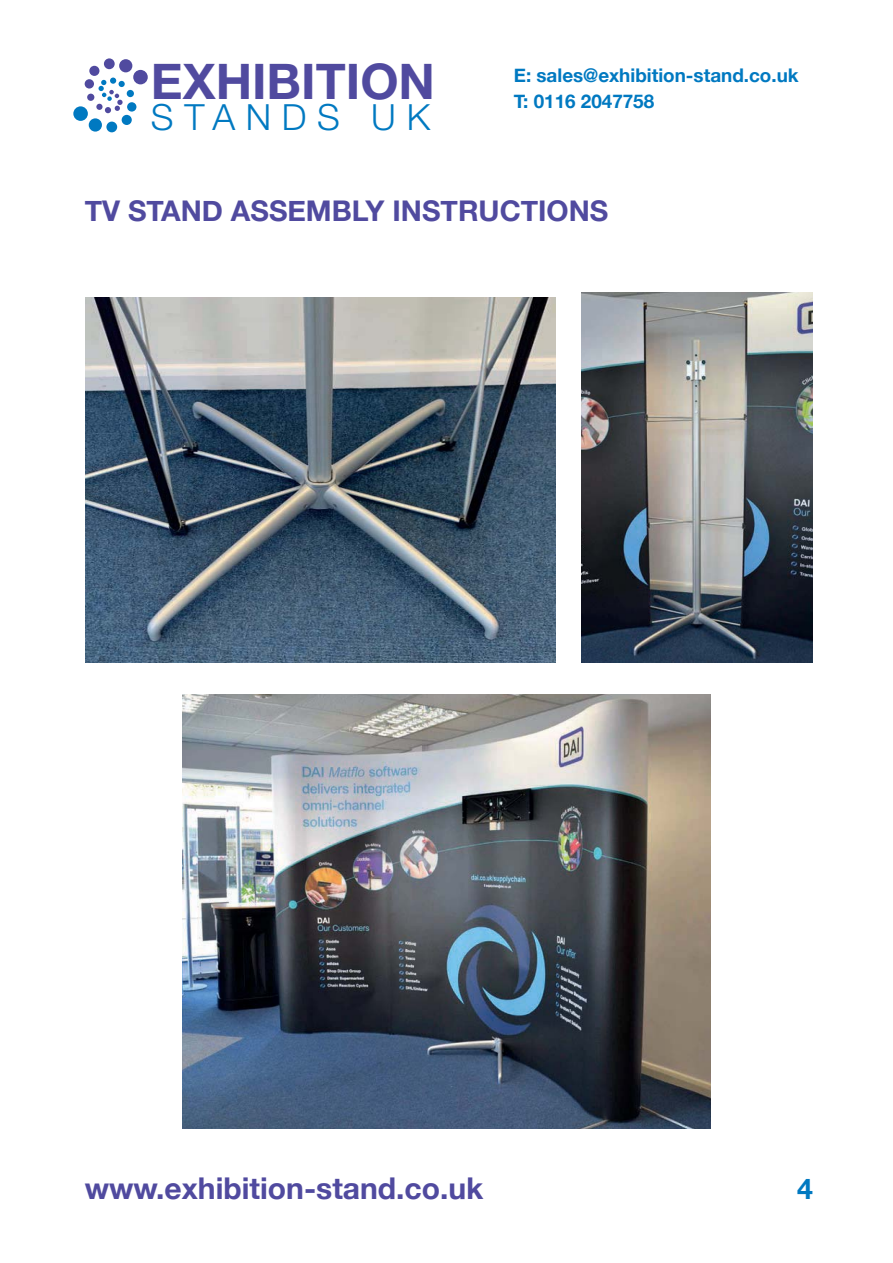
<style>
.page{position:relative;width:893px;height:1263px;background:#fff}
.page>*{position:absolute;margin:0;border:0;box-sizing:border-box;transform-origin:0 0}
.t1{font:700 49.2px "Helvetica Neue";color:#504a9f}
.t2{font:300 36.15px "Helvetica Neue";letter-spacing:.295em;color:#0079c1}
.t3{font:700 30px "Helvetica Neue";color:#504a9f}
.t4{font:700 28.5px "Helvetica Neue";color:#504a9f}
.t5{font:700 28.5px "Helvetica Neue";color:#0079c1}
.t6{font:700 18.9px/26px "Helvetica Neue";color:#0079c1}
</style>
<div class="page">
<div style="left:133px;top:70px;width:15px;height:14px;background:#504a9f;border-radius:50%"></div>
<div style="left:119px;top:59px;width:13px;height:13px;background:#504a9f;border-radius:50%"></div>
<div style="left:104px;top:58px;width:11px;height:11px;background:#504a9f;border-radius:50%"></div>
<div style="left:89px;top:66px;width:10px;height:10px;background:#504a9f;border-radius:50%"></div>
<div style="left:85px;top:79px;width:9px;height:10px;background:#504a9f;border-radius:50%"></div>
<div style="left:87px;top:94px;width:7px;height:7px;background:#504a9f;border-radius:50%"></div>
<div style="left:96px;top:104px;width:7px;height:6px;background:#504a9f;border-radius:50%"></div>
<div style="left:73px;top:106px;width:15px;height:15px;background:#0079c1;border-radius:50%"></div>
<div style="left:89px;top:118px;width:13px;height:14px;background:#0079c1;border-radius:50%"></div>
<div style="left:106px;top:122px;width:11px;height:10px;background:#0079c1;border-radius:50%"></div>
<div style="left:122px;top:115px;width:10px;height:10px;background:#0079c1;border-radius:50%"></div>
<div style="left:127px;top:102px;width:9px;height:10px;background:#0079c1;border-radius:50%"></div>
<div style="left:127px;top:90px;width:7px;height:7px;background:#0079c1;border-radius:50%"></div>
<svg style="left:99px;top:78px;width:26px;height:35px"></svg>
<img style="left:182px;top:694px;width:529px;height:435px">
<img style="left:581px;top:293px;width:231px;height:369px">
<img style="left:85px;top:297px;width:471px;height:365px">
<h1 class="t1" style="left:151px;top:53px;width:286px">EXHIBITION</h1>
<h2 class="t2" style="left:151px;top:96px;width:281px">STANDS UK</h2>
<p class="t6" style="left:514px;top:62px;width:286px">E: sales@exhibition-stand.co.uk<br>T: 0116 2047758</p>
<h3 class="t4" style="left:85px;top:193px;width:525px">TV STAND ASSEMBLY INSTRUCTIONS</h3>
<h3 class="t3" style="left:85px;top:1169px;width:400px">www.exhibition-stand.co.uk</h3>
<h3 class="t5" style="left:797px;top:1171px;width:17px">4</h3>
</div>
